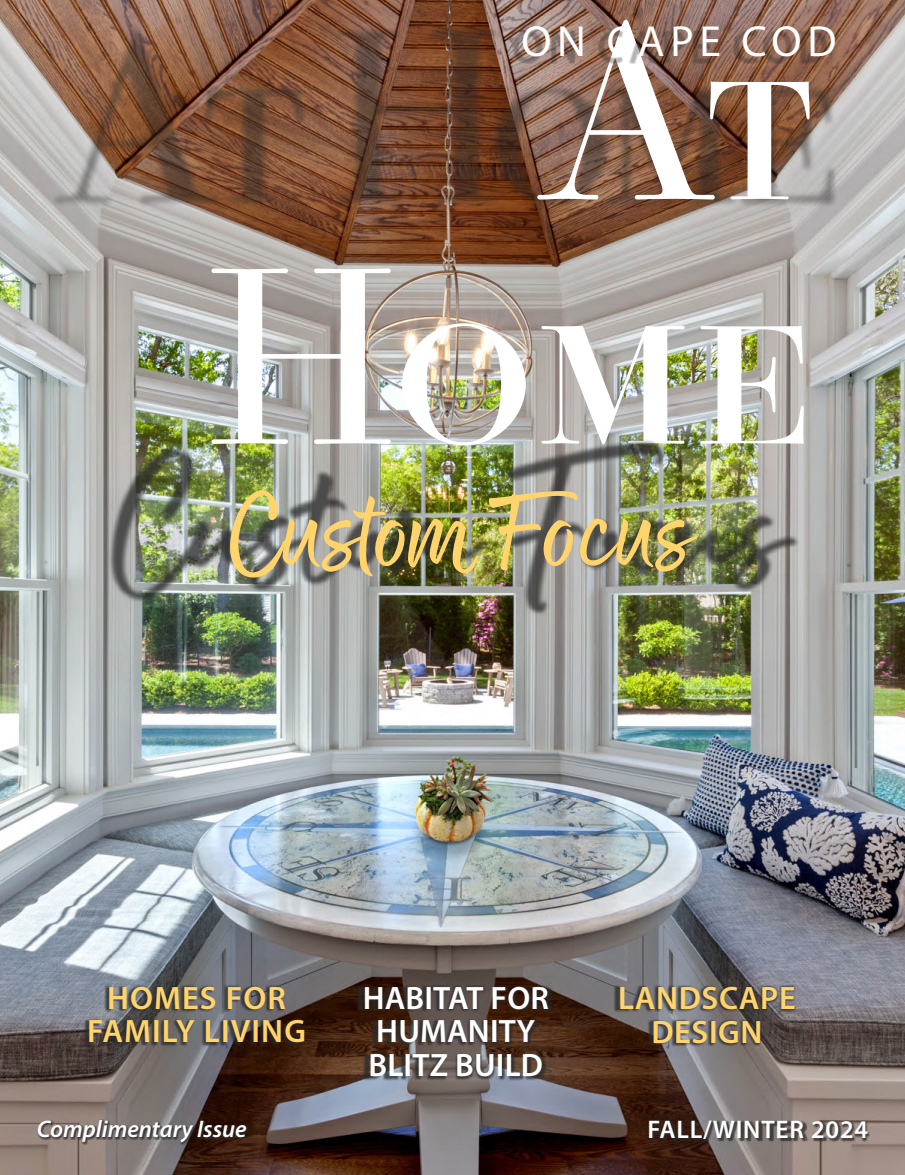
<style>
.page{position:relative;width:905px;height:1175px;background:#fff}
.page>*{position:absolute;margin:0;border:0;box-sizing:border-box;transform-origin:0 0}
.t1{font:244.35px/244.4px "Ratio Modern Small Caps";letter-spacing:-.02em;color:#fff;text-align:right}
.t2{font:126.6px "Good Karma Smooth Upright";color:#ffd46c}
.t3{font:43.65px "Myriad Pro";letter-spacing:.13em;color:#fff}
.t4{font:600 32.55px/33.8px "Myriad Pro";letter-spacing:.025em;color:#ffd46c;text-align:center}
.t5{font:600 32.55px/33.8px "Myriad Pro";letter-spacing:.005em;color:#fff}
.t6{font:600 25.5px "Myriad Pro";letter-spacing:.035em;color:#fff}
.t7{font:italic 600 24px "Myriad Pro";letter-spacing:-.005em;color:#fff}
</style>
<div class="page">
<img style="left:0;top:0;width:904px;height:1174px">
<img style="left:648px;top:1120px;width:221px;height:23px">
<img style="left:38px;top:1119px;width:210px;height:26px">
<img style="left:50px;top:23px;width:788px;height:186px">
<img style="left:512px;top:30px;width:315px;height:35px">
<img style="left:109px;top:439px;width:690px;height:177px">
<img style="left:356px;top:984px;width:198px;height:97px">
<img style="left:613px;top:984px;width:183px;height:63px">
<img style="left:84px;top:984px;width:220px;height:63px">
<h1 class="t1" style="left:203px;top:-17px;width:615px">At<br>Home</h1>
<h3 class="t3" style="left:521px;top:14px;width:316px">ON CAPE COD</h3>
<h2 class="t2" style="left:230px;top:457px;width:463px">Custom Focus</h2>
<p class="t4" style="left:87px;top:980px;width:220px">HOMES FOR<br>FAMILY LIVING</p>
<p class="t5" style="left:363px;top:980px;width:188px">HABITAT FOR<br>HUMANITY<br>BLITZ BUILD</p>
<p class="t4" style="left:618px;top:980px;width:179px">LANDSCAPE<br>DESIGN</p>
<p class="t7" style="left:37px;top:1113px;width:211px">Complimentary Issue</p>
<p class="t6" style="left:647px;top:1113px;width:222px">FALL/WINTER 2024 <sub>1</sub></p>
</div>
